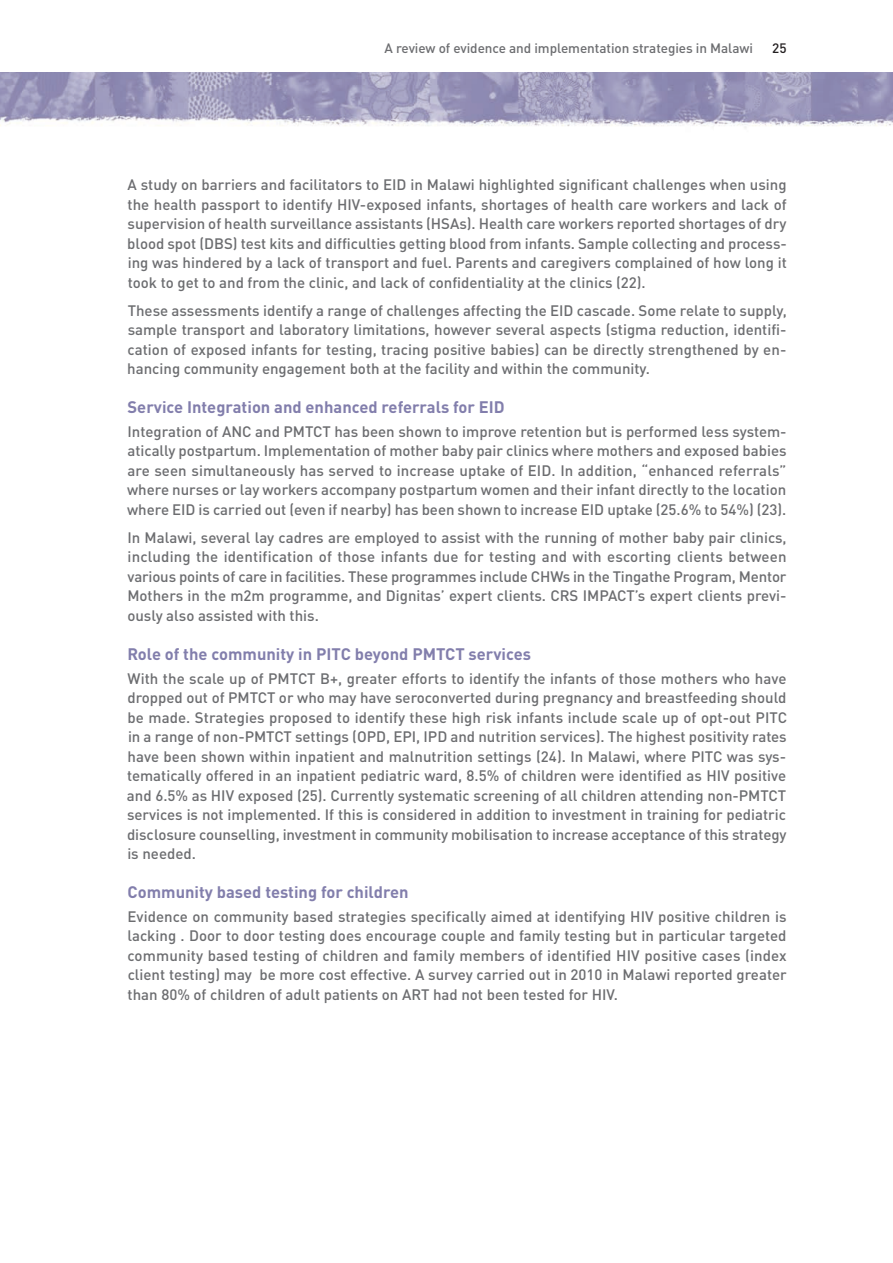
<style>
.page{position:relative;width:893px;height:1263px;background:#fff}
.page>*{position:absolute;margin:0;border:0;box-sizing:border-box;transform-origin:0 0}
.t1{font:700 16.5px "DIN Pro";color:#827eac}
.t2{font:500 15px/19.5px "DIN Pro";color:#6c6d70;text-align:justify}
.t3{font:500 13.5px "DIN Pro";letter-spacing:-.005em;color:#6c6d70}
.t4{font:500 13.5px "DIN Pro";color:#231f20}
</style>
<div class="page">
<img style="left:0;top:72px;width:893px;height:56px">
<p class="t3" style="left:385px;top:43px;width:370px">A review of evidence and implementation strategies in Malawi</p>
<p class="t4" style="left:772px;top:43px;width:16px">25</p>
<p class="t2" style="left:127px;top:176px;width:661px">A study on barriers and facilitators to EID in Malawi highlighted significant challenges when using the health passport to identify HIV-exposed infants, shortages of health care workers and lack of supervision of health surveillance assistants (HSAs). Health care workers reported shortages of dry blood spot (DBS) test kits and difficulties getting blood from infants. Sample collecting and process&shy;ing was hindered by a lack of transport and fuel. Parents and caregivers complained of how long it took to get to and from the clinic, and lack of confidentiality at the clinics (22).</p>
<p class="t2" style="left:127px;top:302px;width:661px">These assessments identify a range of challenges affecting the EID cascade. Some relate to supply, sample transport and laboratory limitations, however several aspects (stigma reduction, identifi&shy;cation of exposed infants for testing, tracing positive babies) can be directly strengthened by en&shy;hancing community engagement both at the facility and within the community.</p>
<p class="t1" style="left:128px;top:401px;width:379px">Service Integration and enhanced referrals for EID</p>
<p class="t2" style="left:127px;top:423px;width:661px">Integration of ANC and PMTCT has been shown to improve retention but is performed less system&shy;atically postpartum. Implementation of mother baby pair clinics where mothers and exposed babies are seen simultaneously has served to increase uptake of EID. In addition, “enhanced referrals” where nurses or lay workers accompany postpartum women and their infant directly to the location where EID is carried out (even if nearby) has been shown to increase EID uptake (25.6% to 54%) (23).</p>
<p class="t2" style="left:127px;top:529px;width:661px">In Malawi, several lay cadres are employed to assist with the running of mother baby pair clinics, including the identification of those infants due for testing and with escorting clients between various points of care in facilities. These programmes include CHWs in the Tingathe Program, Mentor Mothers in the m2m programme, and Dignitas’ expert clients. CRS IMPACT’s expert clients previ&shy;ously also assisted with this.</p>
<p class="t1" style="left:128px;top:648px;width:405px">Role of the community in PITC beyond PMTCT services</p>
<p class="t2" style="left:127px;top:670px;width:662px">With the scale up of PMTCT B+, greater efforts to identify the infants of those mothers who have dropped out of PMTCT or who may have seroconverted during pregnancy and breastfeeding should be made. Strategies proposed to identify these high risk infants include scale up of opt-out PITC in a range of non-PMTCT settings (OPD, EPI, IPD and nutrition services). The highest positivity rates have been shown within inpatient and malnutrition settings (24). In Malawi, where PITC was sys&shy;tematically offered in an inpatient pediatric ward, 8.5% of children were identified as HIV positive and 6.5% as HIV exposed (25). Currently systematic screening of all children attending non-PMTCT services is not implemented. If this is considered in addition to investment in training for pediatric disclosure counselling, investment in community mobilisation to increase acceptance of this strategy is needed.</p>
<p class="t1" style="left:128px;top:886px;width:282px">Community based testing for children</p>
<p class="t2" style="left:127px;top:908px;width:661px">Evidence on community based strategies specifically aimed at identifying HIV positive children is lacking . Door to door testing does encourage couple and family testing but in particular targeted community based testing of children and family members of identified HIV positive cases (index client testing) may be more cost effective. A survey carried out in 2010 in Malawi reported greater than 80% of children of adult patients on ART had not been tested for HIV.</p>
</div>
